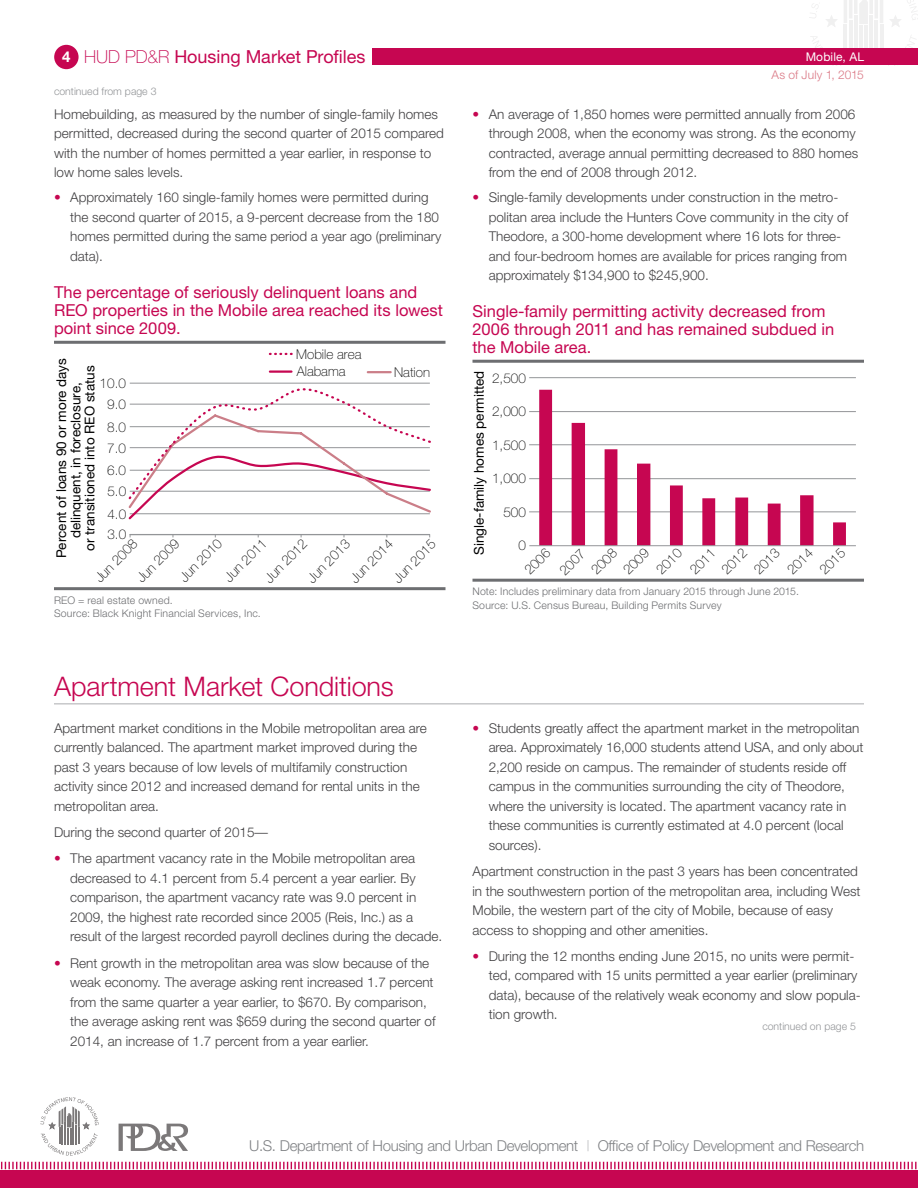
<style>
.page{position:relative;width:918px;height:1188px;background:#fff}
.page>*{position:absolute;margin:0;border:0;box-sizing:border-box;transform-origin:0 0}
.t1{font:300 27px "Helvetica Neue";letter-spacing:-.005em;color:#c60651}
.t2{font:18px "Helvetica Neue";letter-spacing:-.005em;color:#c60651}
.t3{font:16.5px/18px "Helvetica Neue";color:#c60651}
.t4{font:300 15px "Helvetica Neue";letter-spacing:-.025em;color:#808285}
.Body_Text{font:300 13.5px/19.5px "Helvetica Neue";color:#414042}
.t5{font:100 13.5px/20.5px "Helvetica Neue";color:#010101}
.t6{font:13.5px/14.2px "Helvetica Neue";color:#010101;text-align:center}
.t7{font:300 12px "Helvetica Neue";letter-spacing:.005em;color:#da7885}
.t8{font:12px "Helvetica Neue";letter-spacing:.015em;color:#fff}
.Body_Text-2{font:300 10.5px "Helvetica Neue";letter-spacing:.02em;color:#6d6e71}
.t9{font:300 10.5px "Helvetica Neue";color:#939598}
.s1{font-weight:700;font-size:15px;color:#fff}
.s2{font-weight:100}
.s3{color:#c60651}
.s4{color:#bcbec0}
</style>
<div class="page">
<svg style="left:826px;top:16px;width:11px;height:11px"></svg>
<svg style="left:890px;top:16px;width:11px;height:11px"></svg>
<hr style="left:854px;top:15px;width:4px;height:42px;background:#f0f0f0">
<hr style="left:859px;top:25px;width:4px;height:32px;background:#f0f0f0">
<hr style="left:849px;top:20px;width:3px;height:37px;background:#231f20">
<hr style="left:844px;top:24px;width:3px;height:31px;background:#231f20">
<hr style="left:869px;top:15px;width:4px;height:42px;background:#f0f0f0">
<hr style="left:874px;top:20px;width:4px;height:37px;background:#f0f0f0">
<hr style="left:880px;top:24px;width:3px;height:31px;background:#231f20">
<hr style="left:864px;top:25px;width:4px;height:32px;background:#f0f0f0">
<svg style="left:809px;top:3px;width:10px;height:15px"></svg>
<svg style="left:907px;top:0;width:11px;height:20px"></svg>
<svg style="left:810px;top:36px;width:13px;height:12px"></svg>
<svg style="left:905px;top:37px;width:10px;height:11px"></svg>
<svg style="left:844px;top:0;width:39px;height:24px"></svg>
<div style="left:372px;top:48px;width:546px;height:17px;background:#c60651"></div>
<div style="left:54px;top:45px;width:25px;height:24px;background:#c60651;border-radius:50%"></div>
<svg style="left:1px;top:1162px;width:916px;height:7px"></svg>
<div style="left:0;top:1170px;width:918px;height:18px;background:#c60651"></div>
<svg style="left:40px;top:1097px;width:59px;height:59px"></svg>
<svg style="left:119px;top:1124px;width:69px;height:27px"></svg>
<hr style="left:54px;top:341px;width:392px;height:3px;background:#6d6e71">
<hr style="left:54px;top:587px;width:392px;height:3px;background:#6d6e71">
<hr style="left:472px;top:360px;width:392px;height:3px;background:#6d6e71">
<hr style="left:472px;top:579px;width:392px;height:3px;background:#6d6e71">
<hr style="left:54px;top:703px;width:810px;height:2px;background:#c7c8ca">
<svg style="left:270px;top:353px;width:23px;height:2px"></svg>
<hr style="left:270px;top:370px;width:21px;height:3px;background:#c60651">
<hr style="left:368px;top:371px;width:23px;height:2px;background:#cb7e88">
<hr style="left:130px;top:383px;width:300px;height:1px;background:#939598">
<hr style="left:130px;top:534px;width:300px;height:1px;background:#939598">
<svg style="left:128px;top:388px;width:303px;height:132px"></svg>
<hr style="left:529px;top:511px;width:327px;height:1px;background:#939598">
<hr style="left:529px;top:478px;width:327px;height:1px;background:#939598">
<hr style="left:529px;top:444px;width:327px;height:1px;background:#939598">
<hr style="left:529px;top:411px;width:327px;height:1px;background:#939598">
<hr style="left:529px;top:377px;width:327px;height:1px;background:#939598">
<svg style="left:539px;top:390px;width:307px;height:155px"></svg>
<hr style="left:529px;top:545px;width:327px;height:1px;background:#939598">
<h2 class="t2" style="left:62px;top:46px;width:305px"><span class="s1">4</span> <span class="s2">HUD PD&amp;R</span> Housing Market Profiles</h2>
<p class="t8" style="left:806px;top:50px;width:60px">Mobile, AL</p>
<p class="t9" style="left:54px;top:85px;width:104px">continued from page 3</p>
<p class="Body_Text" style="left:54px;top:104px;width:391px">Homebuilding, as measured by the number of single-family homes permitted, decreased during the second quarter of 2015 compared with the number of homes permitted a year earlier, in response to low home sales levels.</p>
<p class="Body_Text" style="left:70px;top:187px;width:373px;text-indent:-16px"><span class="s3">•</span> Approximately 160 single-family homes were permitted during the second quarter of 2015, a 9-percent decrease from the 180 homes permitted during the same period a year ago (preliminary data).</p>
<p class="t7" style="left:772px;top:67px;width:94px">As of July 1, 2015</p>
<p class="Body_Text" style="left:489px;top:104px;width:371px;text-indent:-16px"><span class="s3">•</span> An average of 1,850 homes were permitted annually from 2006 through 2008, when the economy was strong. As the economy contracted, average annual permitting decreased to 880 homes from the end of 2008 through 2012.</p>
<p class="Body_Text" style="left:489px;top:187px;width:361px;text-indent:-16px"><span class="s3">•</span> Single-family developments under construction in the metro&shy;politan area include the Hunters Cove community in the city of Theodore, a 300-home development where 16 lots for three&shy;and four-bedroom homes are available for prices ranging from approximately $134,900 to $245,900.</p>
<h5 class="t3" style="left:54px;top:283px;width:390px">The percentage of seriously delinquent loans and<br>REO properties in the Mobile area reached its lowest point since 2009.</h5>
<h5 class="t3" style="left:472px;top:302px;width:363px">Single-family permitting activity decreased from<br>2006 through 2011 and has remained subdued in the Mobile area.</h5>
<p class="t6" style="left:54px;top:558px;width:202px;rotate:-90deg">Percent of loans 90 or more days delinquent, in foreclosure,<br>or transitioned into REO status</p>
<p class="t5" style="left:296px;top:345px;width:67px;line-height:17.7px">Mobile area<br>Alabama</p>
<p class="t5" style="left:394px;top:362px;width:37px">Nation</p>
<p class="t6" style="left:472px;top:555px;width:186px;rotate:-90deg">Single-family homes permitted</p>
<p class="t5" style="left:492px;top:368px;width:35px">2,500</p>
<p class="t5" style="left:100px;top:373px;width:28px;text-align:center">10.0<br>9.0</p>
<p class="t5" style="left:107px;top:417px;width:20px">8.0</p>
<p class="t5" style="left:107px;top:460px;width:20px">6.0</p>
<p class="t5" style="left:492px;top:401px;width:35px">2,000</p>
<p class="t5" style="left:492px;top:435px;width:35px">1,500</p>
<p class="t5" style="left:107px;top:438px;width:20px">7.0</p>
<p class="t5" style="left:492px;top:468px;width:35px">1,000</p>
<p class="t5" style="left:503px;top:502px;width:24px">500</p>
<p class="t5" style="left:107px;top:481px;width:20px">5.0</p>
<p class="t5" style="left:107px;top:504px;width:20px">4.0</p>
<p class="t5" style="left:107px;top:524px;width:20px">3.0</p>
<p class="t5" style="left:132px;top:573px;width:56px;rotate:-46deg">Jun 2009</p>
<p class="t5" style="left:174px;top:573px;width:56px;rotate:-46deg">Jun 2010</p>
<p class="t5" style="left:235px;top:550px;width:56px;line-height:29.4px;text-indent:-27px;rotate:-46deg">Jun 2011<br>Jun 2012</p>
<p class="t5" style="left:302px;top:574px;width:56px;rotate:-46deg">Jun 2013</p>
<p class="t5" style="left:345px;top:574px;width:56px;rotate:-46deg">Jun 2014</p>
<p class="t5" style="left:388px;top:574px;width:56px;rotate:-46deg">Jun 2015</p>
<p class="t5" style="left:518px;top:535px;width:9px">0</p>
<p class="t5" style="left:90px;top:573px;width:56px;rotate:-46deg">Jun 2008</p>
<p class="t5" style="left:535px;top:546px;width:32px;line-height:25px;text-indent:-24px;rotate:-45deg">2006<br>2007</p>
<p class="t5" style="left:586px;top:565px;width:32px;rotate:-45deg">2008</p>
<p class="t5" style="left:618px;top:565px;width:32px;rotate:-45deg">2009</p>
<p class="t5" style="left:651px;top:565px;width:32px;rotate:-45deg">2010</p>
<p class="t5" style="left:685px;top:565px;width:32px;rotate:-45deg">2011</p>
<p class="t5" style="left:716px;top:565px;width:32px;rotate:-45deg">2012</p>
<p class="t5" style="left:749px;top:565px;width:32px;rotate:-45deg">2013</p>
<p class="t5" style="left:782px;top:565px;width:32px;rotate:-45deg">2014</p>
<p class="t5" style="left:815px;top:565px;width:32px;rotate:-45deg">2015</p>
<p class="Body_Text-2" style="left:54px;top:594px;width:120px">REO = real estate owned.</p>
<p class="Body_Text-2" style="left:54px;top:607px;width:208px">Source: Black Knight Financial Services, Inc.</p>
<h3 class="t1" style="left:54px;top:670px;width:341px">Apartment Market Conditions</h3>
<p class="Body_Text" style="left:54px;top:718px;width:374px">Apartment market conditions in the Mobile metropolitan area are currently balanced. The apartment market improved during the past 3 years because of low levels of multifamily construction activity since 2012 and increased demand for rental units in the metropolitan area.</p>
<p class="Body_Text" style="left:54px;top:822px;width:216px">During the second quarter of 2015—</p>
<p class="Body_Text" style="left:70px;top:849px;width:374px;text-indent:-16px"><span class="s3">•</span> The apartment vacancy rate in the Mobile metropolitan area decreased to 4.1 percent from 5.4 percent a year earlier. By comparison, the apartment vacancy rate was 9.0 percent in 2009, the highest rate recorded since 2005 (Reis, Inc.) as a result of the largest recorded payroll declines during the decade.</p>
<p class="Body_Text" style="left:70px;top:953px;width:367px;text-indent:-16px"><span class="s3">•</span> Rent growth in the metropolitan area was slow because of the weak economy. The average asking rent increased 1.7 percent from the same quarter a year earlier, to $670. By comparison, the average asking rent was $659 during the second quarter of 2014, an increase of 1.7 percent from a year earlier.</p>
<p class="Body_Text-2" style="left:472px;top:585px;width:328px">Note: Includes preliminary data from January 2015 through June 2015.</p>
<p class="Body_Text-2" style="left:472px;top:599px;width:251px">Source: U.S. Census Bureau, Building Permits Survey</p>
<p class="Body_Text" style="left:489px;top:718px;width:376px;text-indent:-16px"><span class="s3">•</span> Students greatly affect the apartment market in the metropolitan area. Approximately 16,000 students attend USA, and only about 2,200 reside on campus. The remainder of students reside off campus in the communities surrounding the city of Theodore, where the university is located. The apartment vacancy rate in these communities is currently estimated at 4.0 percent (local sources).</p>
<p class="Body_Text" style="left:472px;top:861px;width:390px">Apartment construction in the past 3 years has been concentrated in the southwestern portion of the metropolitan area, including West Mobile, the western part of the city of Mobile, because of easy access to shopping and other amenities.</p>
<p class="Body_Text" style="left:489px;top:946px;width:374px;text-indent:-16px"><span class="s3">•</span> During the 12 months ending June 2015, no units were permit&shy;ted, compared with 15 units permitted a year earlier (preliminary data), because of the relatively weak economy and slow popula&shy;tion growth.</p>
<p class="t9" style="left:762px;top:1020px;width:95px">continued on page 5</p>
<p class="t4" style="left:249px;top:1136px;width:617px">U.S. Department of Housing and Urban Development <span class="s4">|</span> Office of Policy Development and Research</p>
</div>
